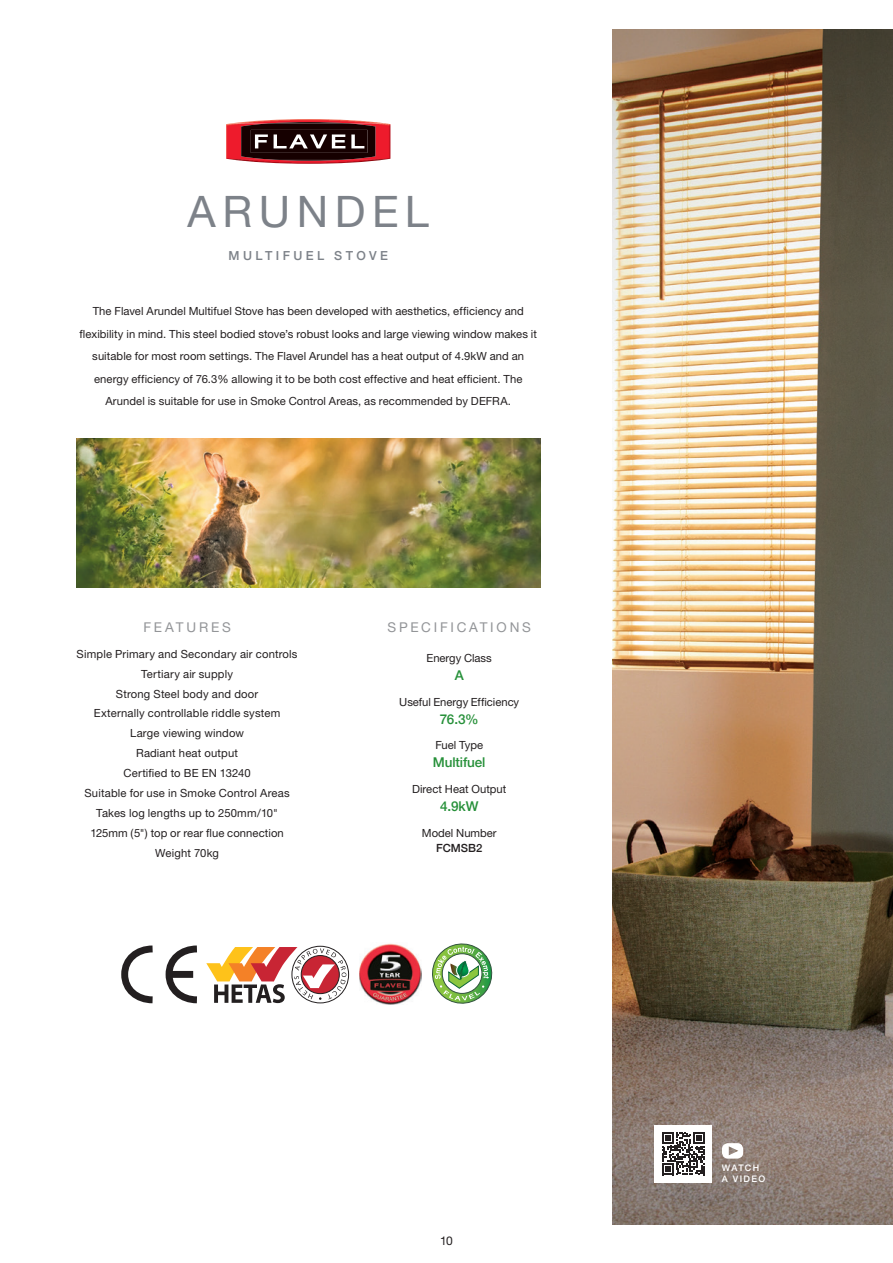
<style>
.page{position:relative;width:893px;height:1263px;background:#fff}
.page>*{position:absolute;margin:0;border:0;box-sizing:border-box;transform-origin:0 0}
.t1{font:43.5px "Helvetica Neue";letter-spacing:.15em;color:#7d8289}
.t2{font:13.5px "Helvetica Neue";letter-spacing:.205em;color:#939598}
.t3{font:500 13.5px "Helvetica Neue";letter-spacing:-.01em;color:#269039}
.t4{font:500 12.45px "Helvetica Neue";letter-spacing:.275em;color:#7d8289}
.t5{font:12px "Helvetica Neue";color:#231f20}
.t6{font:11.25px/20px "Helvetica Neue";letter-spacing:.005em;color:#231f20;text-align:center}
.t7{font:500 11.25px "Helvetica Neue";color:#231f20}
.t8{font:500 9px/10.5px "Helvetica Neue";letter-spacing:.15em;color:#fff}
</style>
<div class="page">
<img style="left:612px;top:30px;width:281px;height:1195px">
<img style="left:77px;top:438px;width:463px;height:150px">
<img style="left:235px;top:119px;width:147px;height:4px">
<img style="left:228px;top:159px;width:160px;height:5px">
<img style="left:226px;top:123px;width:164px;height:36px">
<img style="left:268px;top:122px;width:81px;height:1px">
<img style="left:265px;top:159px;width:87px;height:2px">
<img style="left:241px;top:123px;width:134px;height:36px">
<img style="left:251px;top:130px;width:116px;height:23px">
<svg style="left:432px;top:943px;width:61px;height:61px"></svg>
<img style="left:359px;top:943px;width:63px;height:62px">
<svg style="left:121px;top:945px;width:225px;height:59px"></svg>
<div style="left:169px;top:971px;width:24px;height:7px;background:#231f20"></div>
<svg style="left:722px;top:1143px;width:21px;height:15px"></svg>
<div style="left:655px;top:1125px;width:57px;height:57px;background:#fff"></div>
<svg style="left:662px;top:1132px;width:43px;height:43px"></svg>
<h1 class="t1" style="left:187px;top:185px;width:243px">ARUNDEL</h1>
<p class="t4" style="left:229px;top:245px;width:161px">MULTIFUEL STOVE</p>
<p class="t6" style="left:80px;top:300px;width:459px;line-height:22.5px">The Flavel Arundel Multifuel Stove has been developed with aesthetics, efficiency and flexibility in mind. This steel bodied stove’s robust looks and large viewing window makes it suitable for most room settings. The Flavel Arundel has a heat output of 4.9kW and an energy efficiency of 76.3% allowing it to be both cost effective and heat efficient. The Arundel is suitable for use in Smoke Control Areas, as recommended by DEFRA.</p>
<p class="t2" style="left:143px;top:619px;width:89px">FEATURES</p>
<p class="t6" style="left:77px;top:644px;width:222px">Simple Primary and Secondary air controls<br>Tertiary air supply<br>Strong Steel body and door<br>Externally controllable riddle system<br>Large viewing window<br>Radiant heat output<br>Certified to BE EN 13240<br>Suitable for use in Smoke Control Areas<br>Takes log lengths up to 250mm/10"<br>125mm (5") top or rear flue connection<br>Weight 70kg</p>
<p class="t2" style="left:387px;top:619px;width:145px">SPECIFICATIONS</p>
<p class="t6" style="left:427px;top:648px;width:67px">Energy Class</p>
<p class="t3" style="left:455px;top:664px;width:11px">A</p>
<p class="t6" style="left:399px;top:691px;width:121px">Useful Energy Efficiency</p>
<p class="t3" style="left:440px;top:708px;width:40px">76.3%</p>
<p class="t6" style="left:435px;top:735px;width:49px">Fuel Type</p>
<p class="t3" style="left:433px;top:752px;width:54px">Multifuel</p>
<p class="t6" style="left:412px;top:779px;width:95px">Direct Heat Output</p>
<p class="t3" style="left:440px;top:795px;width:40px">4.9kW</p>
<p class="t6" style="left:422px;top:822px;width:76px">Model Number</p>
<p class="t7" style="left:436px;top:838px;width:47px">FCMSB2</p>
<p class="t5" style="left:440px;top:1233px;width:14px">10</p>
<p class="t8" style="left:722px;top:1162px;width:45px">WATCH<br>A VIDEO</p>
</div>
